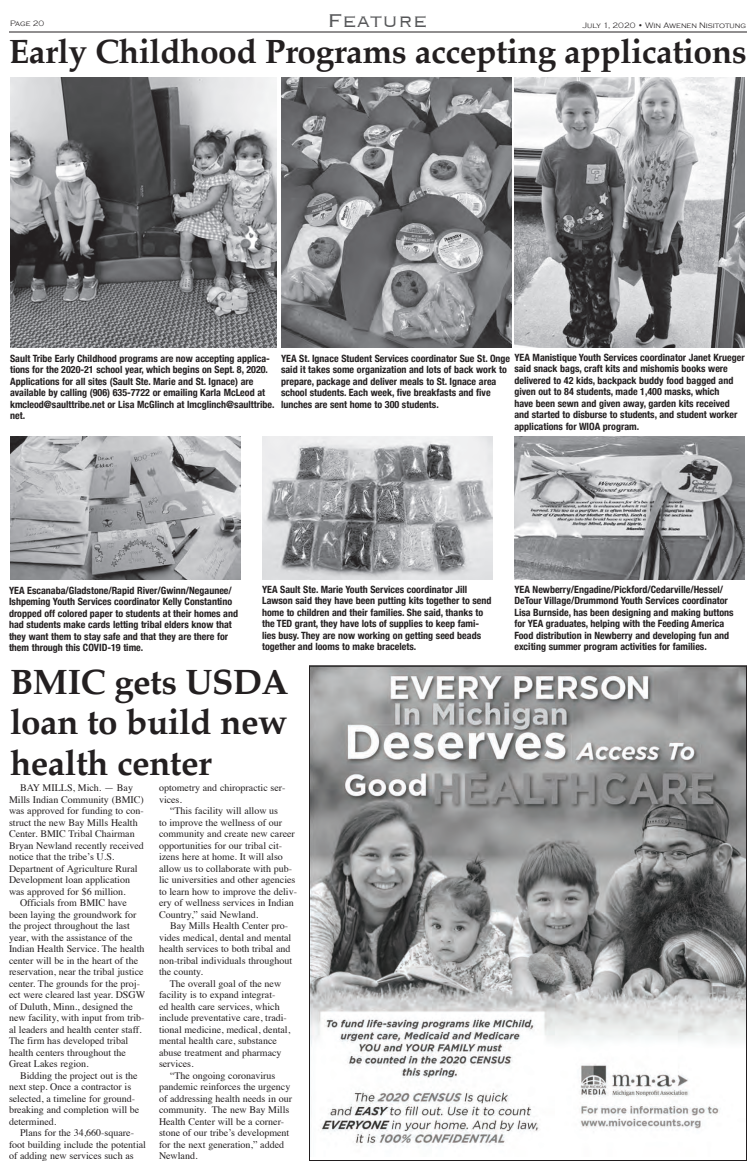
<style>
.page{position:relative;width:756px;height:1170px;background:#fff}
.page>*{position:absolute;margin:0;border:0;box-sizing:border-box;transform-origin:0 0}
.t1{font:700 35px/40.2px "Palatino";letter-spacing:-.015em;color:#231f20;text-align:justify}
.t2{font:700 33.5px "Palatino";letter-spacing:-.015em;color:#231f20}
.t3{font:300 24px "Copperplate";color:#57585a}
.t4{font:10px "Times";color:#231f20}
.t5{font:700 condensed 10px/11.5px "Helvetica Neue";color:#231f20}
.t6{font:300 8px "Copperplate Gothic";color:#231f20}
</style>
<div class="page">
<hr style="left:9px;top:32px;width:738px;height:1px;background:#231f20">
<img style="left:10px;top:77px;width:266px;height:271px">
<img style="left:281px;top:77px;width:230px;height:271px">
<img style="left:514px;top:77px;width:231px;height:271px">
<img style="left:10px;top:436px;width:230px;height:144px">
<img style="left:262px;top:436px;width:231px;height:144px">
<img style="left:514px;top:436px;width:231px;height:144px">
<img style="left:311px;top:667px;width:434px;height:478px">
<p class="t6" style="left:10px;top:19px;width:36px">Page 20</p>
<p class="t3" style="left:328px;top:5px;width:102px">Feature</p>
<p class="t6" style="left:583px;top:21px;width:165px">July 1, 2020 • Win Awenen Nisitotung</p>
<p class="t2" style="left:9px;top:23px;width:739px">Early Childhood Programs accepting applications</p>
<p class="t5" style="left:10px;top:352px;width:266px">Sault Tribe Early Childhood programs are now accepting applica&shy;tions for the 2020-21 school year, which begins on Sept. 8, 2020.<br>Applications for all sites (Sault Ste. Marie and St. Ignace) are available by calling (906) 635-7722 or emailing Karla McLeod at kmcleod@saulttribe.net or Lisa McGlinch at lmcglinch@saulttribe. net.</p>
<p class="t5" style="left:514px;top:351px;width:232px">YEA Manistique Youth Services coordinator Janet Krueger said snack bags, craft kits and mishomis books were delivered to 42 kids, backpack buddy food bagged and given out to 84 students, made 1,400 masks, which<br>have been sewn and given away, garden kits received and started to disburse to students, and student worker applications for WIOA program.</p>
<p class="t5" style="left:281px;top:352px;width:231px">YEA St. Ignace Student Services coordinator Sue St. Onge said it takes some organization and lots of back work to prepare, package and deliver meals to St. Ignace area school students. Each week, five breakfasts and five lunches are sent home to 300 students.</p>
<p class="t5" style="left:262px;top:583px;width:231px">YEA Sault Ste. Marie Youth Services coordinator Jill Lawson said they have been putting kits together to send home to children and their families. She said, thanks to the TED grant, they have lots of supplies to keep fami&shy;lies busy. They are now working on getting seed beads together and looms to make bracelets.</p>
<p class="t5" style="left:9px;top:584px;width:231px">YEA Escanaba/Gladstone/Rapid River/Gwinn/Negaunee/ Ishpeming Youth Services coordinator Kelly Constantino dropped off colored paper to students at their homes and had students make cards letting tribal elders know that they want them to stay safe and that they are there for them through this COVID-19 time.</p>
<p class="t1" style="left:10px;top:661px;width:280px">BMIC gets USDA loan to build new health center</p>
<p class="t4" style="left:20px;top:779px;width:115px">BAY MILLS, Mich. — Bay</p>
<p class="t4" style="left:9px;top:790px;width:136px">Mills Indian Community (BMIC)</p>
<p class="t4" style="left:9px;top:802px;width:136px">was approved for funding to con-</p>
<p class="t4" style="left:9px;top:813px;width:130px">struct the new Bay Mills Health</p>
<p class="t4" style="left:9px;top:825px;width:127px">Center. BMIC Tribal Chairman</p>
<p class="t4" style="left:9px;top:836px;width:136px">Bryan Newland recently received</p>
<p class="t4" style="left:9px;top:848px;width:107px">notice that the tribe’s U.S.</p>
<p class="t4" style="left:9px;top:859px;width:130px">Departnent of Agriculture Rural</p>
<p class="t4" style="left:9px;top:871px;width:123px">Development loan application</p>
<p class="t4" style="left:9px;top:882px;width:118px">was approved for $6 million.</p>
<p class="t4" style="left:20px;top:894px;width:108px">Officials from BMIC have</p>
<p class="t4" style="left:9px;top:905px;width:129px">been laying the groundwork for</p>
<p class="t4" style="left:9px;top:917px;width:122px">the project throughout the last</p>
<p class="t4" style="left:9px;top:928px;width:125px">year, with the assistance of the</p>
<p class="t4" style="left:9px;top:940px;width:137px">Indian Health Service. The health</p>
<p class="t4" style="left:9px;top:951px;width:131px">center will be in the heart of the</p>
<p class="t4" style="left:9px;top:963px;width:136px">reservation, near the tribal justice</p>
<p class="t4" style="left:9px;top:974px;width:133px">center. The grounds for the proj-</p>
<p class="t4" style="left:9px;top:986px;width:138px">ect were cleared last year. DSGW</p>
<p class="t4" style="left:9px;top:997px;width:126px">of Duluth, Minn., designed the</p>
<p class="t4" style="left:9px;top:1009px;width:137px">new facility, with input from trib-</p>
<p class="t4" style="left:9px;top:1020px;width:134px">al leaders and health center staff.</p>
<p class="t4" style="left:9px;top:1032px;width:121px">The firm has developed tribal</p>
<p class="t4" style="left:9px;top:1043px;width:119px">health centers throughout the</p>
<p class="t4" style="left:9px;top:1055px;width:81px">Great Lakes region.</p>
<p class="t4" style="left:20px;top:1066px;width:119px">Bidding the project out is the</p>
<p class="t4" style="left:9px;top:1078px;width:124px">next step. Once a contractor is</p>
<p class="t4" style="left:9px;top:1089px;width:128px">selected, a timeline for ground-</p>
<p class="t4" style="left:9px;top:1101px;width:132px">breaking and completion will be</p>
<p class="t4" style="left:9px;top:1112px;width:49px">determined.</p>
<p class="t4" style="left:20px;top:1124px;width:116px">Plans for the 34,660-square-</p>
<p class="t4" style="left:9px;top:1135px;width:139px">foot building include the potential</p>
<p class="t4" style="left:9px;top:1147px;width:126px">of adding new services such as</p>
<p class="t4" style="left:159px;top:779px;width:128px">optometry and chiropractic ser-</p>
<p class="t4" style="left:159px;top:790px;width:25px">vices.</p>
<p class="t4" style="left:170px;top:802px;width:110px">“This facility will allow us</p>
<p class="t4" style="left:159px;top:813px;width:125px">to improve the wellness of our</p>
<p class="t4" style="left:159px;top:825px;width:137px">community and create new career</p>
<p class="t4" style="left:159px;top:836px;width:125px">opportunities for our tribal cit-</p>
<p class="t4" style="left:159px;top:848px;width:125px">izens here at home. It will also</p>
<p class="t4" style="left:159px;top:859px;width:135px">allow us to collaborate with pub-</p>
<p class="t4" style="left:159px;top:871px;width:138px">lic universities and other agencies</p>
<p class="t4" style="left:159px;top:882px;width:139px">to learn how to improve the deliv-</p>
<p class="t4" style="left:159px;top:894px;width:136px">ery of wellness services in Indian</p>
<p class="t4" style="left:159px;top:905px;width:101px">Country,” said Newland.</p>
<p class="t4" style="left:170px;top:917px;width:120px">Bay Mills Health Center pro-</p>
<p class="t4" style="left:159px;top:928px;width:134px">vides medical, dental and mental</p>
<p class="t4" style="left:159px;top:940px;width:133px">health services to both tribal and</p>
<p class="t4" style="left:159px;top:951px;width:135px">non-tribal individuals throughout</p>
<p class="t4" style="left:159px;top:963px;width:46px">the county.</p>
<p class="t4" style="left:170px;top:974px;width:113px">The overall goal of the new</p>
<p class="t4" style="left:159px;top:986px;width:118px">facility is to expand integrat-</p>
<p class="t4" style="left:159px;top:997px;width:122px">ed health care services, which</p>
<p class="t4" style="left:159px;top:1009px;width:129px">include preventative care, tradi-</p>
<p class="t4" style="left:159px;top:1020px;width:133px">tional medicine, medical, dental,</p>
<p class="t4" style="left:159px;top:1032px;width:119px">mental health care, substance</p>
<p class="t4" style="left:159px;top:1043px;width:124px">abuse treatment and pharmacy</p>
<p class="t4" style="left:159px;top:1055px;width:36px">services.</p>
<p class="t4" style="left:170px;top:1066px;width:107px">“The ongoing coronavirus</p>
<p class="t4" style="left:159px;top:1078px;width:133px">pandemic reinforces the urgency</p>
<p class="t4" style="left:159px;top:1089px;width:135px">of addressing health needs in our</p>
<p class="t4" style="left:159px;top:1101px;width:132px">community. The new Bay Mills</p>
<p class="t4" style="left:159px;top:1112px;width:127px">Health Center will be a corner-</p>
<p class="t4" style="left:159px;top:1124px;width:132px">stone of our tribe’s development</p>
<p class="t4" style="left:159px;top:1135px;width:127px">for the next generation,” added</p>
<p class="t4" style="left:159px;top:1147px;width:40px">Newland.</p>
<p class="t5" style="left:514px;top:583px;width:221px">YEA Newberry/Engadine/Pickford/Cedarville/Hessel/ DeTour Village/Drummond Youth Services coordinator Lisa Burnside, has been designing and making buttons for YEA graduates, helping with the Feeding America Food distribution in Newberry and developing fun and exciting summer program activities for families.</p>
</div>
